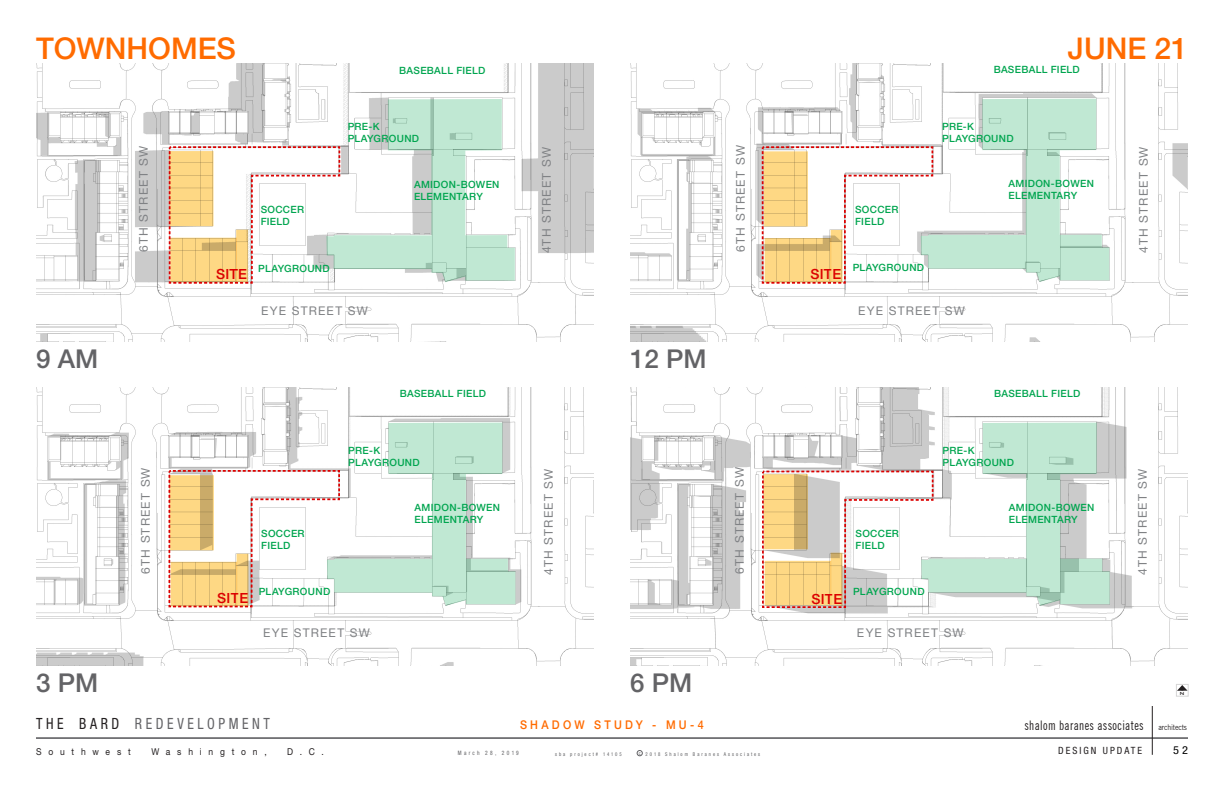
<style>
.page{position:relative;width:1224px;height:792px;background:#fff}
.page>*{position:absolute;margin:0;border:0;box-sizing:border-box;transform-origin:0 0}
.t1{font:500 30px "Helvetica Neue";color:#ff6b00}
.t2{font:500 26px "Helvetica Neue";color:#636366}
.t3{font:condensed 15.5px "Helvetica Neue";letter-spacing:.255em;color:#636366;scale:.9 1}
.t4{font:500 14px "Helvetica Neue";letter-spacing:.02em;color:#d00}
.t5{font:12.9px "Trade Gothic Cond Eighteen";letter-spacing:.03em;color:#231f20;scale:.9 1}
.t6{font:12px "Helvetica Neue";letter-spacing:.095em;color:#808285}
.t7{font:500 12px "Helvetica Neue";letter-spacing:.3em;color:#ff6b00;scale:.9 1}
.t8{font:condensed 11px "Helvetica Neue";color:#000;scale:1.12 1}
.t9{font:500 10px "Helvetica Neue";letter-spacing:.03em;color:#00a54f}
.t10{font:condensed 10px "Helvetica Neue";letter-spacing:.2em;color:#231f20}
.t11{font:9.5px "Helvetica Neue";letter-spacing:.8em;color:#231f20;scale:.9 1}
.t12{font:condensed 6px "Helvetica Neue";letter-spacing:.415em;color:#616164;scale:.9 1}
.t13{font:500 6px "Bank Gothic BT";color:#231f20}
.t14{font:condensed 5.2px "Helvetica Neue";letter-spacing:.42em;color:#606063;scale:.91 1}
.t15{font:condensed 5.2px "Helvetica Neue";letter-spacing:.415em;color:#616164;scale:.91 1}
.s1{color:#231f20}
.s2{font-family:"Trade Gothic";font-size:7.7px}
</style>
<div class="page">
<img style="left:36px;top:63px;width:558px;height:279px">
<img style="left:630px;top:63px;width:558px;height:279px">
<img style="left:36px;top:387px;width:558px;height:279px">
<img style="left:630px;top:387px;width:558px;height:279px">
<svg style="left:168px;top:423px;width:347px;height:185px"></svg>
<svg style="left:168px;top:99px;width:347px;height:186px"></svg>
<svg style="left:761px;top:99px;width:348px;height:186px"></svg>
<svg style="left:761px;top:423px;width:349px;height:186px"></svg>
<hr style="left:36px;top:737px;width:1152px;height:2px;background:#606063">
<hr style="left:1152px;top:706px;width:1px;height:49px;background:#231f20">
<svg style="left:637px;top:750px;width:6px;height:6px"></svg>
<svg style="left:1178px;top:686px;width:9px;height:5px"></svg>
<p class="t1" style="left:36px;top:31px;width:202px">TOWNHOMES</p>
<p class="t1" style="left:1068px;top:31px;width:122px">JUNE 21</p>
<p class="t9" style="left:399px;top:64px;width:88px">BASEBALL FIELD</p>
<p class="t9" style="left:994px;top:64px;width:88px">BASEBALL FIELD</p>
<p class="t9" style="left:348px;top:121px;width:33px">PRE-K</p>
<p class="t9" style="left:348px;top:133px;width:73px">PLAYGROUND</p>
<p class="t9" style="left:942px;top:120px;width:33px">PRE-K</p>
<p class="t9" style="left:942px;top:132px;width:73px">PLAYGROUND</p>
<p class="t6" style="left:137px;top:252px;width:108px;rotate:-90deg">6TH STREET SW</p>
<p class="t6" style="left:540px;top:253px;width:107px;rotate:-90deg">4TH STREET SW</p>
<p class="t9" style="left:414px;top:178px;width:87px">AMIDON-BOWEN</p>
<p class="t9" style="left:414px;top:190px;width:70px">ELEMENTARY</p>
<p class="t9" style="left:261px;top:204px;width:45px">SOCCER</p>
<p class="t9" style="left:261px;top:216px;width:31px">FIELD</p>
<p class="t6" style="left:734px;top:252px;width:108px;rotate:-90deg">6TH STREET SW</p>
<p class="t6" style="left:1137px;top:252px;width:107px;rotate:-90deg">4TH STREET SW</p>
<p class="t9" style="left:1008px;top:178px;width:87px">AMIDON-BOWEN</p>
<p class="t9" style="left:1008px;top:190px;width:70px">ELEMENTARY</p>
<p class="t9" style="left:855px;top:204px;width:45px">SOCCER</p>
<p class="t9" style="left:855px;top:216px;width:31px">FIELD</p>
<p class="t2" style="left:36px;top:344px;width:64px">9 AM</p>
<p class="t9" style="left:258px;top:262px;width:73px">PLAYGROUND</p>
<p class="t4" style="left:216px;top:266px;width:32px">SITE</p>
<p class="t4" style="left:810px;top:266px;width:32px">SITE</p>
<p class="t9" style="left:853px;top:262px;width:73px">PLAYGROUND</p>
<p class="t6" style="left:261px;top:304px;width:108px">EYE STREET SW</p>
<p class="t6" style="left:858px;top:304px;width:108px">EYE STREET SW</p>
<p class="t2" style="left:630px;top:344px;width:78px">12 PM</p>
<p class="t9" style="left:400px;top:388px;width:88px">BASEBALL FIELD</p>
<p class="t9" style="left:994px;top:388px;width:88px">BASEBALL FIELD</p>
<p class="t9" style="left:348px;top:444px;width:33px">PRE-K</p>
<p class="t9" style="left:348px;top:456px;width:73px">PLAYGROUND</p>
<p class="t6" style="left:139px;top:574px;width:108px;rotate:-90deg">6TH STREET SW</p>
<p class="t6" style="left:542px;top:575px;width:107px;rotate:-90deg">4TH STREET SW</p>
<p class="t9" style="left:415px;top:502px;width:87px">AMIDON-BOWEN</p>
<p class="t9" style="left:415px;top:514px;width:70px">ELEMENTARY</p>
<p class="t9" style="left:261px;top:528px;width:45px">SOCCER</p>
<p class="t9" style="left:261px;top:540px;width:31px">FIELD</p>
<p class="t9" style="left:943px;top:444px;width:33px">PRE-K</p>
<p class="t9" style="left:943px;top:456px;width:73px">PLAYGROUND</p>
<p class="t6" style="left:732px;top:574px;width:108px;rotate:-90deg">6TH STREET SW</p>
<p class="t6" style="left:1135px;top:575px;width:107px;rotate:-90deg">4TH STREET SW</p>
<p class="t9" style="left:1009px;top:502px;width:87px">AMIDON-BOWEN</p>
<p class="t9" style="left:1009px;top:514px;width:70px">ELEMENTARY</p>
<p class="t9" style="left:856px;top:528px;width:45px">SOCCER</p>
<p class="t9" style="left:856px;top:540px;width:31px">FIELD</p>
<p class="t4" style="left:217px;top:589px;width:32px">SITE</p>
<p class="t9" style="left:259px;top:586px;width:73px">PLAYGROUND</p>
<p class="t4" style="left:811px;top:591px;width:32px">SITE</p>
<p class="t9" style="left:853px;top:586px;width:73px">PLAYGROUND</p>
<p class="t6" style="left:263px;top:626px;width:108px">EYE STREET SW</p>
<p class="t6" style="left:857px;top:626px;width:108px">EYE STREET SW</p>
<p class="t2" style="left:36px;top:668px;width:64px">3 PM</p>
<p class="t2" style="left:630px;top:668px;width:64px">6 PM</p>
<p class="t13" style="left:1179px;top:690px;width:7px">N</p>
<h3 class="t3" style="left:36px;top:715px;width:261px"><span class="s1">THE BARD</span> REDEVELOPMENT</h3>
<p class="t11" style="left:36px;top:746px;width:107px">Southwest</p>
<p class="t11" style="left:151px;top:746px;width:130px">Washington,</p>
<p class="t11" style="left:287px;top:746px;width:42px">D.C.</p>
<p class="t12" style="left:458px;top:749px;width:69px">March 28, 2019</p>
<p class="t15" style="left:555px;top:751px;width:75px">sba project# 14105</p>
<p class="t14" style="left:639px;top:751px;width:135px">c 2018 Shalom Baranes Associates</p>
<p class="t7" style="left:520px;top:718px;width:206px">SHADOW STUDY - MU-4</p>
<p class="t5" style="left:1024px;top:718px;width:182px">shalom baranes associates <span class="s2">architects</span></p>
<p class="t8" style="left:1173px;top:744px;width:15px">5 2</p>
<p class="t10" style="left:1058px;top:745px;width:85px">DESIGN UPDATE</p>
</div>
